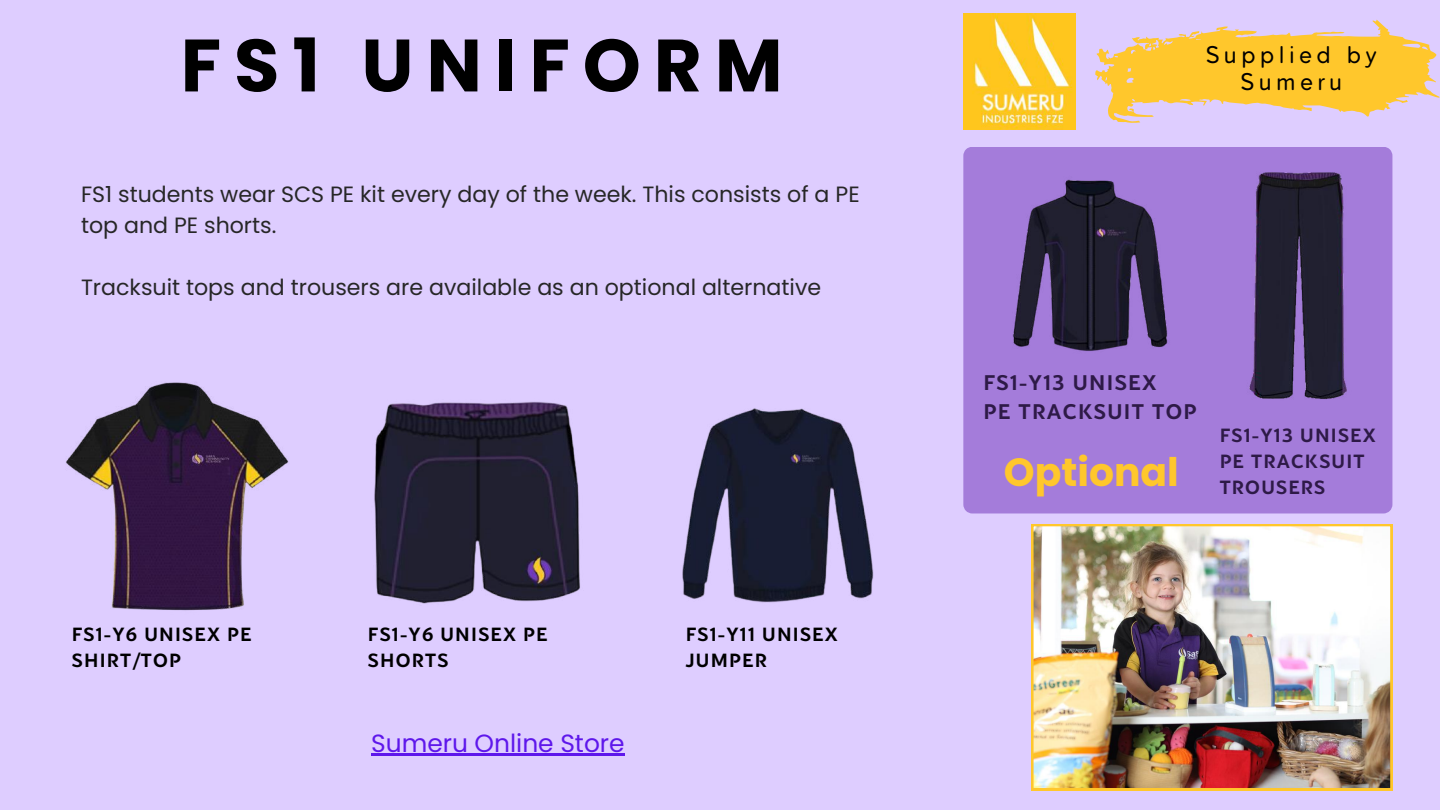
<style>
.page{position:relative;width:1440px;height:810px;background:#decdff}
.page>*{position:absolute;margin:0;border:0;box-sizing:border-box;transform-origin:0 0}
.t1{font:700 74px "Poppins";letter-spacing:.175em;color:#000}
.t2{font:700 39.3px "Poppins";color:#ffc72c}
.t3{font:24.9px "Poppins";color:#5e17eb}
.t4{font:22.1px/30.8px "Poppins";color:#272727}
.t5{font:21.8px/27.2px "Tabarra Pro Round";letter-spacing:.205em;color:#000;text-align:center}
.t6{font:700 21.1px/28.9px "Blacker Sans Pro";letter-spacing:.065em;color:#2e1a47}
.t7{font:700 19px/26.2px "Blacker Sans Pro";letter-spacing:.065em;color:#000}
.t8{font:700 19px/25.9px "Blacker Sans Pro";letter-spacing:.065em;color:#2e1a47}
</style>
<div class="page">
<svg style="left:1095px;top:20px;width:345px;height:103px"></svg>
<img style="left:963px;top:13px;width:112px;height:117px">
<div style="left:963px;top:147px;width:429px;height:367px;background:#a47cda"></div>
<img style="left:1233px;top:162px;width:133px;height:247px">
<img style="left:994px;top:172px;width:185px;height:181px">
<img style="left:1031px;top:524px;width:361px;height:266px">
<img style="left:66px;top:382px;width:223px;height:229px">
<img style="left:374px;top:401px;width:206px;height:203px">
<img style="left:682px;top:408px;width:192px;height:195px">
<hr style="left:371px;top:754px;width:254px;height:2px;background:#5e17eb">
<h1 class="t1" style="left:181px;top:14px;width:603px">FS1 UNIFORM</h1>
<p class="t4" style="left:81px;top:179px;width:780px">FS1 students wear SCS PE kit every day of the week. This consists of a PE top and PE shorts.</p>
<p class="t4" style="left:81px;top:272px;width:742px">Tracksuit tops and trousers are available as an optional alternative</p>
<p class="t7" style="left:72px;top:620px;width:181px">FS1-Y6 UNISEX PE<br>SHIRT/TOP</p>
<p class="t7" style="left:686px;top:620px;width:153px">FS1-Y11 UNISEX<br>JUMPER</p>
<p class="t7" style="left:368px;top:620px;width:181px">FS1-Y6 UNISEX PE<br>SHORTS</p>
<p class="t3" style="left:371px;top:726px;width:255px">Sumeru Online Store</p>
<p class="t5" style="left:1206px;top:43px;width:173px">Supplied by<br>Sumeru</p>
<p class="t6" style="left:984px;top:368px;width:214px">FS1-Y13 UNISEX<br>PE TRACKSUIT TOP</p>
<h2 class="t2" style="left:1004px;top:444px;width:176px">Optional</h2>
<p class="t8" style="left:1220px;top:421px;width:158px">FS1-Y13 UNISEX<br>PE TRACKSUIT<br>TROUSERS</p>
</div>
